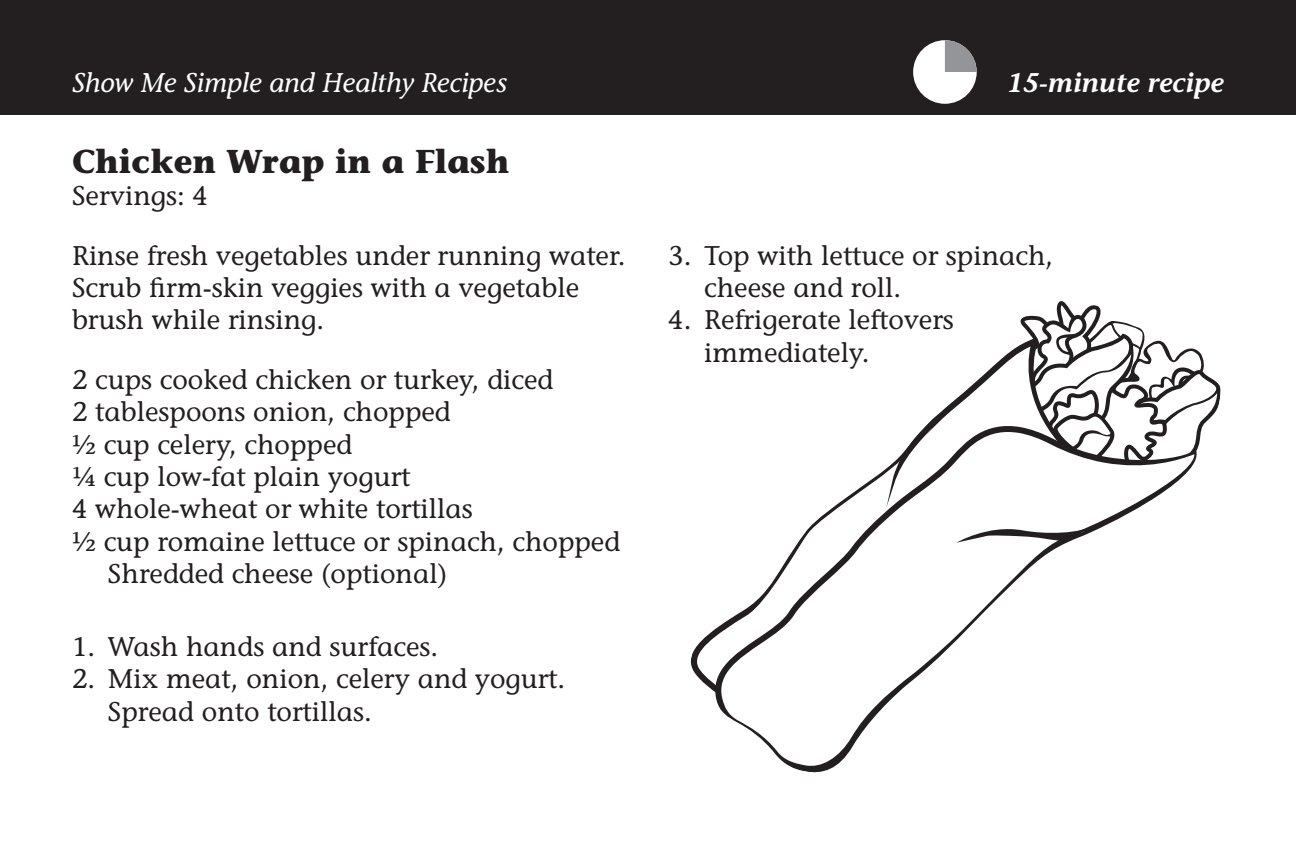
<style>
.page{position:relative;width:1296px;height:864px;background:#fff}
.page>*{position:absolute;margin:0;border:0;box-sizing:border-box;transform-origin:0 0}
.t1{font:700 33px "Stone Informal Std";color:#231f20}
.t2{font:500 27px/32.4px "Stone Informal Std";color:#231f20}
.t3{font:italic 500 27px "Stone Informal Std";color:#fff}
.t4{font:italic 600 27px "Stone Informal Std";color:#fff}
</style>
<div class="page">
<div style="left:0;top:0;width:1296px;height:115px;background:#231f20"></div>
<div style="left:913px;top:40px;width:64px;height:64px;background:#fff;border-radius:50%"></div>
<svg style="left:945px;top:40px;width:32px;height:32px"></svg>
<svg style="left:690px;top:356px;width:314px;height:331px"></svg>
<svg style="left:713px;top:410px;width:291px;height:11px"></svg>
<svg style="left:709px;top:421px;width:434px;height:352px"></svg>
<svg style="left:1004px;top:301px;width:217px;height:204px"></svg>
<svg style="left:956px;top:524px;width:142px;height:22px"></svg>
<svg style="left:886px;top:402px;width:69px;height:105px"></svg>
<p class="t3" style="left:72px;top:66px;width:436px">Show Me Simple and Healthy Recipes</p>
<p class="t4" style="left:1007px;top:66px;width:218px">15-minute recipe</p>
<p class="t1" style="left:72px;top:141px;width:439px">Chicken Wrap in a Flash</p>
<p class="t2" style="left:72px;top:180px;width:138px">Servings: 4</p>
<p class="t2" style="left:72px;top:239px;width:555px">Rinse fresh vegetables under running water.<br>Scrub firm-skin veggies with a vegetable brush while rinsing.</p>
<p class="t2" style="left:72px;top:363px;width:483px">2 cups cooked chicken or turkey, diced</p>
<p class="t2" style="left:72px;top:396px;width:380px">2 tablespoons onion, chopped</p>
<p class="t2" style="left:72px;top:428px;width:282px">½ cup celery, chopped</p>
<p class="t2" style="left:72px;top:460px;width:340px">¼ cup low-fat plain yogurt</p>
<p class="t2" style="left:72px;top:493px;width:402px">4 whole-wheat or white tortillas</p>
<p class="t2" style="left:72px;top:525px;width:550px">½ cup romaine lettuce or spinach, chopped</p>
<p class="t2" style="left:108px;top:558px;width:341px">Shredded cheese (optional)</p>
<p class="t2" style="left:72px;top:631px;width:368px">1. Wash hands and surfaces.</p>
<p class="t2" style="left:108px;top:663px;width:459px;text-indent:-36px">2. Mix meat, onion, celery and yogurt.<br>Spread onto tortillas.</p>
<p class="t2" style="left:704px;top:239px;width:351px;text-indent:-36px">3. Top with lettuce or spinach, cheese and roll.</p>
<p class="t2" style="left:704px;top:304px;width:251px;text-indent:-36px">4. Refrigerate leftovers immediately.</p>
</div>
